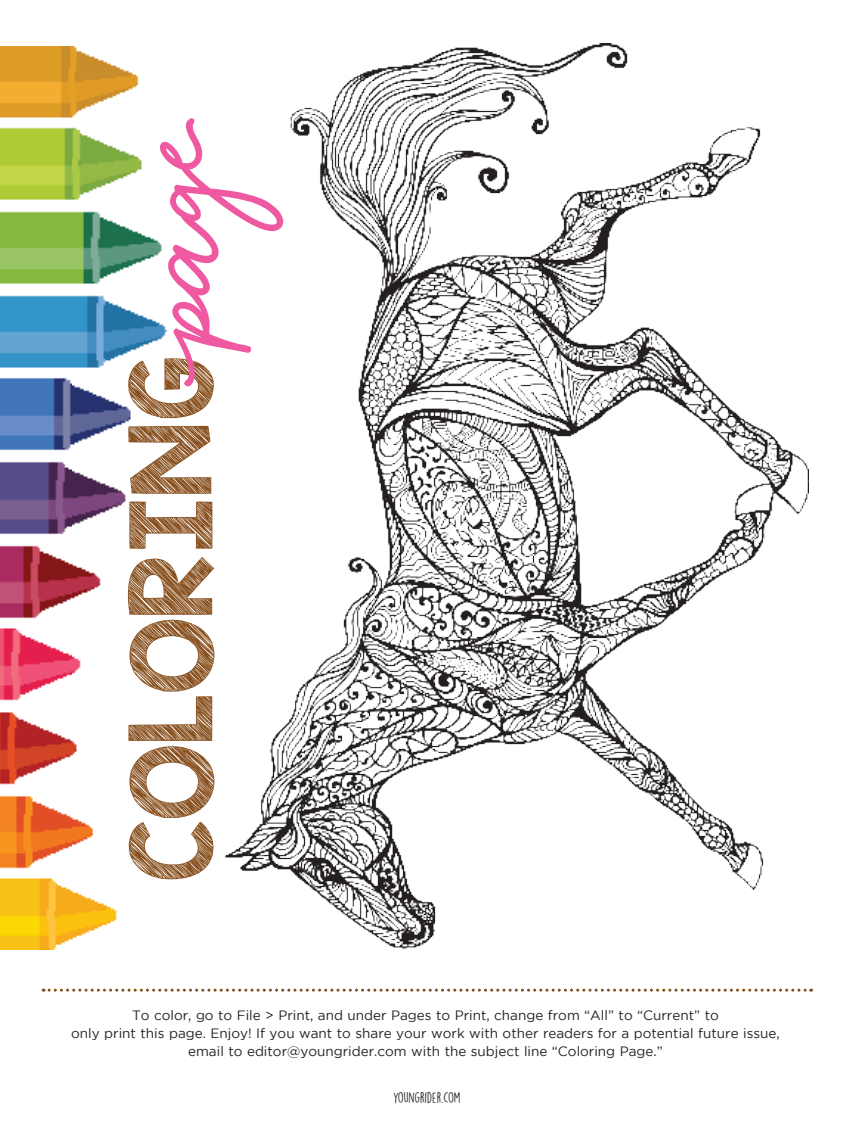
<style>
.page{position:relative;width:851px;height:1134px;background:#fff}
.page>*{position:absolute;margin:0;border:0;box-sizing:border-box;transform-origin:0 0}
.Body_Copy{font:90px "KG Blank Space Sketch";letter-spacing:.01em;color:#874f1d}
.Body_Copy-2{font:700 84px "Cheerful Elf";color:#ef59a1}
.Sidebar_Copy_No_Inde{font:13.5px "Gotham";color:#231f20}
.t1{font:13.5px "DK Lemon Yellow Sun";color:#231f20}
</style>
<div class="page">
<img style="left:0;top:47px;width:167px;height:903px">
<img style="left:225px;top:43px;width:583px;height:906px">
<svg style="left:43px;top:989px;width:768px;height:3px"></svg>
<p class="Body_Copy-2" style="left:139px;top:385px;width:272px;rotate:-90deg">Page</p>
<p class="Body_Copy" style="left:108px;top:881px;width:526px;rotate:-90deg">COLORING</p>
<p class="Sidebar_Copy_No_Inde" style="left:132px;top:1008px;width:588px">To color, go to File &gt; Print, and under Pages to Print, change from “All” to “Current” to</p>
<p class="Sidebar_Copy_No_Inde" style="left:71px;top:1026px;width:710px">only print this page. Enjoy! If you want to share your work with other readers for a potential future issue,</p>
<p class="Sidebar_Copy_No_Inde" style="left:188px;top:1044px;width:476px">email to editor@youngrider.com with the subject line “Coloring Page.”</p>
<p class="t1" style="left:393px;top:1089px;width:69px">youngrider.com</p>
</div>
